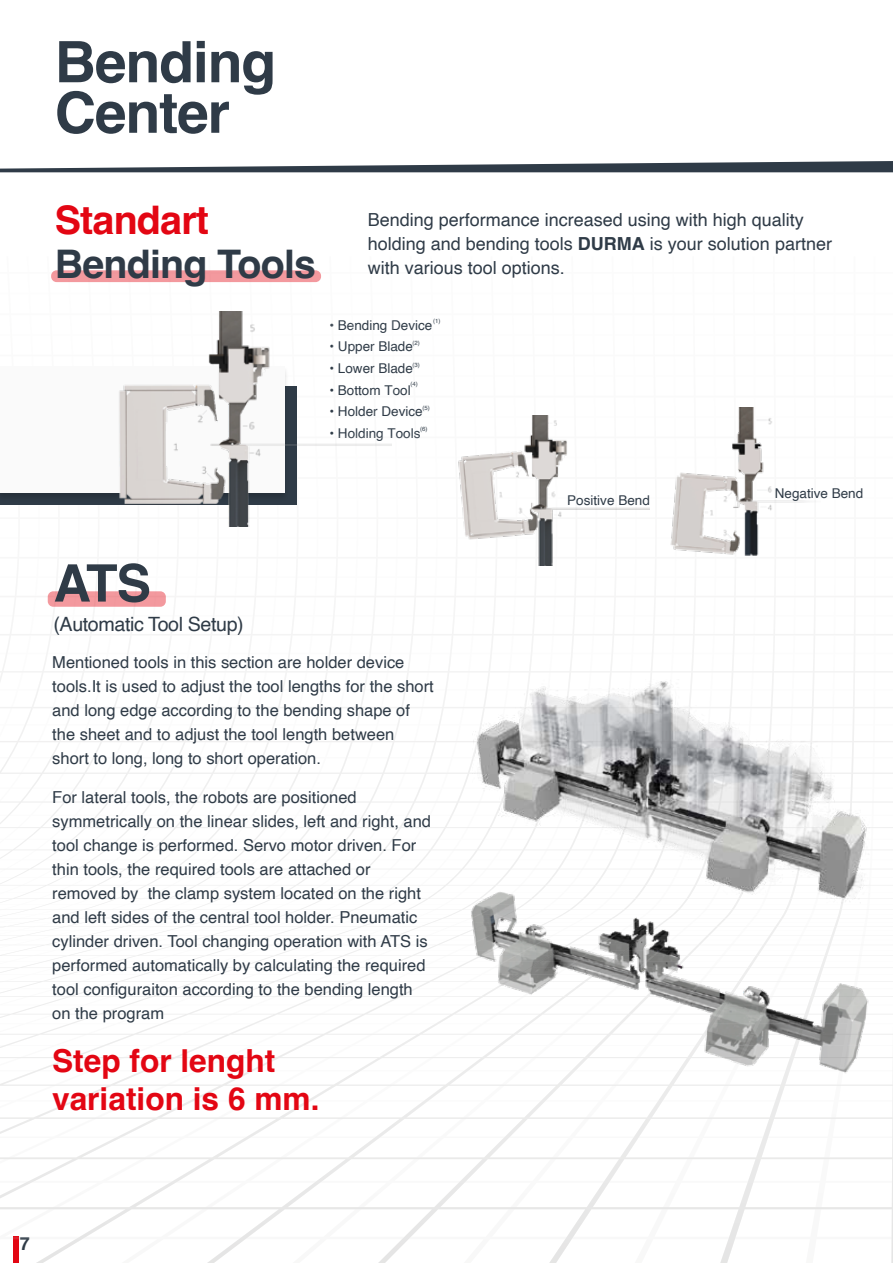
<style>
.page{position:relative;width:893px;height:1263px;background:#fff}
.page>*{position:absolute;margin:0;border:0;box-sizing:border-box;transform-origin:0 0}
.t1{font:700 51.75px "Helvetica";color:#2f3b47}
.t2{font:700 39.45px "Helvetica";letter-spacing:-.02em;color:#2f3b47}
.t3{font:700 39.45px "Helvetica";letter-spacing:-.02em;color:#e30613}
.t4{font:700 31.65px/38px "Helvetica";color:#e30613}
.t5{font:19.65px "Helvetica";letter-spacing:-.02em;color:#2f3b47}
.t6{font:18px/24px "Helvetica";color:#2f3b47}
.t7{font:700 18px "Helvetica";color:#2f3b47}
.t8{font:16.5px/24px "Helvetica";color:#2f3b47}
.t9{font:13.5px "Helvetica";color:#2f3b47}
.t10{font:6px "Helvetica";color:#2f3b47}
.s1{font-weight:700}
</style>
<div class="page">
<img style="left:441px;top:885px;width:452px;height:225px">
<div style="left:13px;top:1237px;width:5px;height:26px;background:#e30613"></div>
<div style="left:51px;top:270px;width:270px;height:12px;background:#f3999e;border-radius:6px"></div>
<div style="left:48px;top:591px;width:118px;height:16px;background:#f3999e;border-radius:6px"></div>
<div style="left:0;top:366px;width:284px;height:126px;background:#fafafa"></div>
<img style="left:48px;top:311px;width:344px;height:216px">
<img style="left:458px;top:415px;width:159px;height:150px">
<img style="left:617px;top:407px;width:199px;height:149px">
<img style="left:446px;top:662px;width:447px;height:264px">
<img style="left:859px;top:634px;width:34px;height:172px">
<svg style="left:57px;top:41px;width:216px;height:93px"></svg>
<svg style="left:0;top:161px;width:893px;height:11px"></svg>
<h2 class="t3" style="left:55px;top:196px;width:156px">Standart</h2>
<h2 class="t2" style="left:55px;top:240px;width:263px">Bending Tools</h2>
<p class="t6" style="left:368px;top:208px;width:466px">Bending performance increased using with high quality holding and bending tools <span class="s1">DURMA</span> is your solution partner with various tool options.</p>
<p class="t9" style="left:329px;top:315px;width:105px">• Bending Device</p>
<p class="t10" style="left:433px;top:316px;width:9px">(1)</p>
<p class="t9" style="left:329px;top:336px;width:85px">• Upper Blade</p>
<p class="t10" style="left:413px;top:338px;width:9px">(2)</p>
<p class="t9" style="left:329px;top:358px;width:85px">• Lower Blade</p>
<p class="t10" style="left:413px;top:360px;width:9px">(3)</p>
<p class="t9" style="left:329px;top:379px;width:83px">• Bottom Tool</p>
<p class="t10" style="left:411px;top:379px;width:9px">(4)</p>
<p class="t9" style="left:329px;top:401px;width:95px">• Holder Device</p>
<p class="t10" style="left:422px;top:403px;width:9px">(5)</p>
<p class="t9" style="left:329px;top:423px;width:93px">• Holding Tools</p>
<p class="t10" style="left:420px;top:424px;width:9px">(6)</p>
<p class="t9" style="left:567px;top:489px;width:84px">Positive Bend</p>
<p class="t9" style="left:775px;top:483px;width:90px">Negative Bend</p>
<h1 class="t1" style="left:53px;top:552px;width:99px">ATS</h1>
<p class="t5" style="left:53px;top:609px;width:192px">(Automatic Tool Setup)</p>
<p class="t8" style="left:52px;top:650px;width:383px">Mentioned tools in this section are holder device tools.It is used to adjust the tool lengths for the short and long edge according to the bending shape of the sheet and to adjust the tool length between short to long, long to short operation.</p>
<p class="t8" style="left:52px;top:785px;width:380px">For lateral tools, the robots are positioned symmetrically on the linear slides, left and right, and tool change is performed. Servo motor driven. For thin tools, the required tools are attached or removed by the clamp system located on the right and left sides of the central tool holder. Pneumatic cylinder driven. Tool changing operation with ATS is performed automatically by calculating the required tool configuraiton according to the bending length on the program</p>
<h3 class="t4" style="left:52px;top:1045px;width:269px">Step for lenght variation is 6 mm.</h3>
<p class="t7" style="left:20px;top:1232px;width:12px">7</p>
</div>
